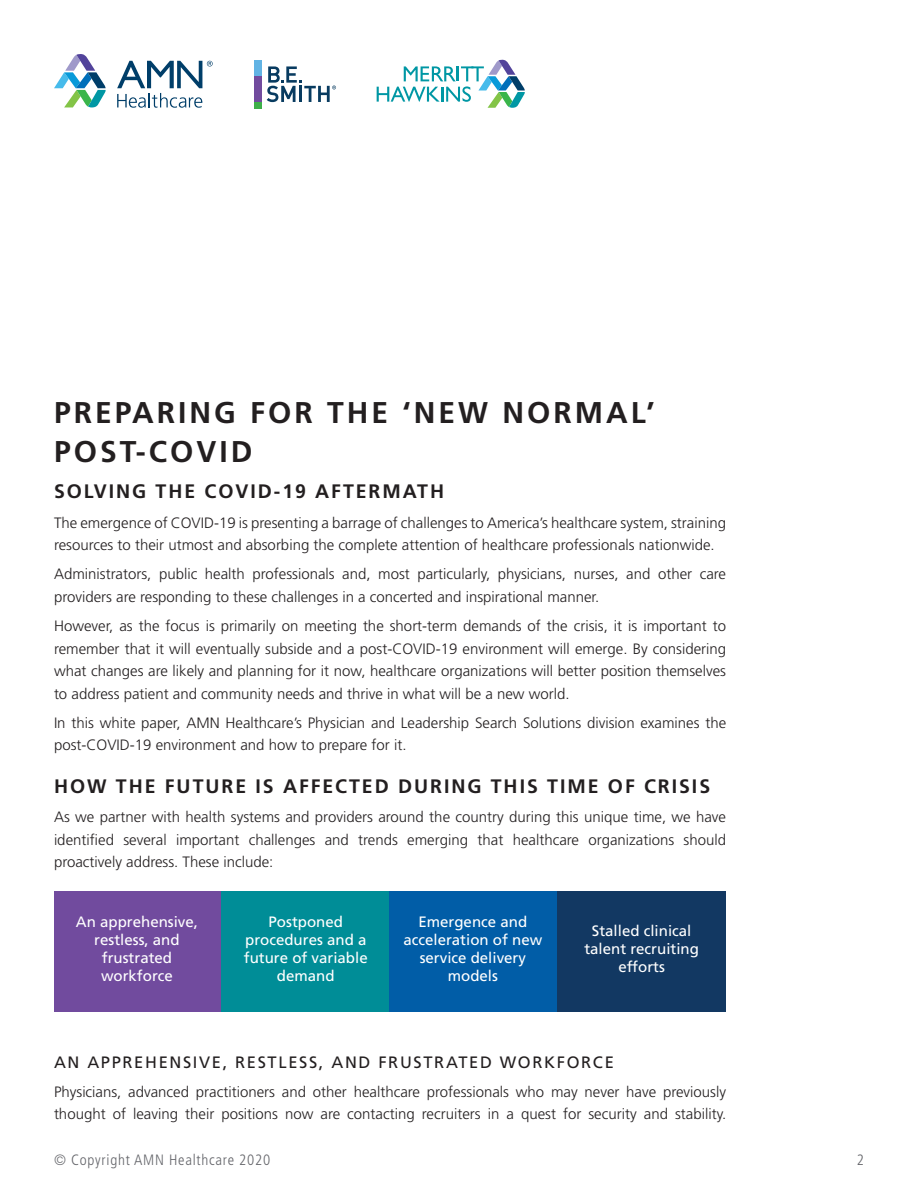
<style>
.page{position:relative;width:918px;height:1188px;background:#fff}
.page>*{position:absolute;margin:0;border:0;box-sizing:border-box;transform-origin:0 0}
.t1{font:700 30px/39px "Frutiger";letter-spacing:.1em;color:#231f20}
.t2{font:700 19.5px "Frutiger";letter-spacing:.1em;color:#231f20}
.t3{font:16.5px "Frutiger";letter-spacing:.1em;color:#231f20}
.t4{font:300 15px/22.5px "Frutiger";color:#231f20}
.t5{font:15px/18px "Frutiger";color:#fff;text-align:center}
.t6{font:300 condensed 15px "Frutiger";letter-spacing:.05em;color:#64656a}
</style>
<div class="page">
<svg style="left:54px;top:54px;width:52px;height:53px"></svg>
<svg style="left:117px;top:61px;width:96px;height:47px"></svg>
<div style="left:254px;top:102px;width:7px;height:6px;background:#3eaf49"></div>
<div style="left:254px;top:76px;width:7px;height:26px;background:#714b9e"></div>
<div style="left:254px;top:60px;width:7px;height:16px;background:#61b3e4"></div>
<svg style="left:267px;top:66px;width:69px;height:36px"></svg>
<svg style="left:377px;top:60px;width:148px;height:48px"></svg>
<div style="left:54px;top:891px;width:168px;height:121px;background:#714b9e"></div>
<div style="left:222px;top:891px;width:168px;height:121px;background:#008d97"></div>
<div style="left:389px;top:891px;width:169px;height:121px;background:#015da7"></div>
<div style="left:557px;top:891px;width:168px;height:121px;background:#123862"></div>
<h1 class="t1" style="left:54px;top:393px;width:602px">PREPARING FOR THE ‘NEW NORMAL’<br>POST-COVID</h1>
<h2 class="t2" style="left:54px;top:480px;width:392px">SOLVING THE COVID-19 AFTERMATH</h2>
<p class="t4" style="left:54px;top:511px;width:674px">The emergence of COVID-19 is presenting a barrage of challenges to America’s healthcare system, straining resources to their utmost and absorbing the complete attention of healthcare professionals nationwide.</p>
<p class="t4" style="left:54px;top:563px;width:674px">Administrators, public health professionals and, most particularly, physicians, nurses, and other care providers are responding to these challenges in a concerted and inspirational manner.</p>
<p class="t4" style="left:54px;top:615px;width:674px;text-align:justify">However, as the focus is primarily on meeting the short-term demands of the crisis, it is important to remember that it will eventually subside and a post-COVID-19 environment will emerge. By considering what changes are likely and planning for it now, healthcare organizations will better position themselves to address patient and community needs and thrive in what will be a new world.</p>
<p class="t4" style="left:54px;top:711px;width:674px">In this white paper, AMN Healthcare’s Physician and Leadership Search Solutions division examines the post-COVID-19 environment and how to prepare for it.</p>
<h2 class="t2" style="left:54px;top:775px;width:658px">HOW THE FUTURE IS AFFECTED DURING THIS TIME OF CRISIS</h2>
<p class="t4" style="left:54px;top:806px;width:674px;text-align:justify">As we partner with health systems and providers around the country during this unique time, we have identified several important challenges and trends emerging that healthcare organizations should proactively address. These include:</p>
<p class="t5" style="left:76px;top:913px;width:124px">An apprehensive, restless, and frustrated workforce</p>
<p class="t5" style="left:244px;top:913px;width:125px">Postponed procedures and a future of variable demand</p>
<p class="t5" style="left:403px;top:913px;width:140px">Emergence and acceleration of new service delivery models</p>
<p class="t5" style="left:584px;top:922px;width:116px">Stalled clinical talent recruiting efforts</p>
<p class="t3" style="left:54px;top:1052px;width:561px">AN APPREHENSIVE, RESTLESS, AND FRUSTRATED WORKFORCE</p>
<p class="t4" style="left:54px;top:1080px;width:674px">Physicians, advanced practitioners and other healthcare professionals who may never have previously thought of leaving their positions now are contacting recruiters in a quest for security and stability.</p>
<p class="t6" style="left:54px;top:1151px;width:218px">© Copyright AMN Healthcare 2020</p>
<p class="t6" style="left:857px;top:1151px;width:9px">2</p>
</div>
